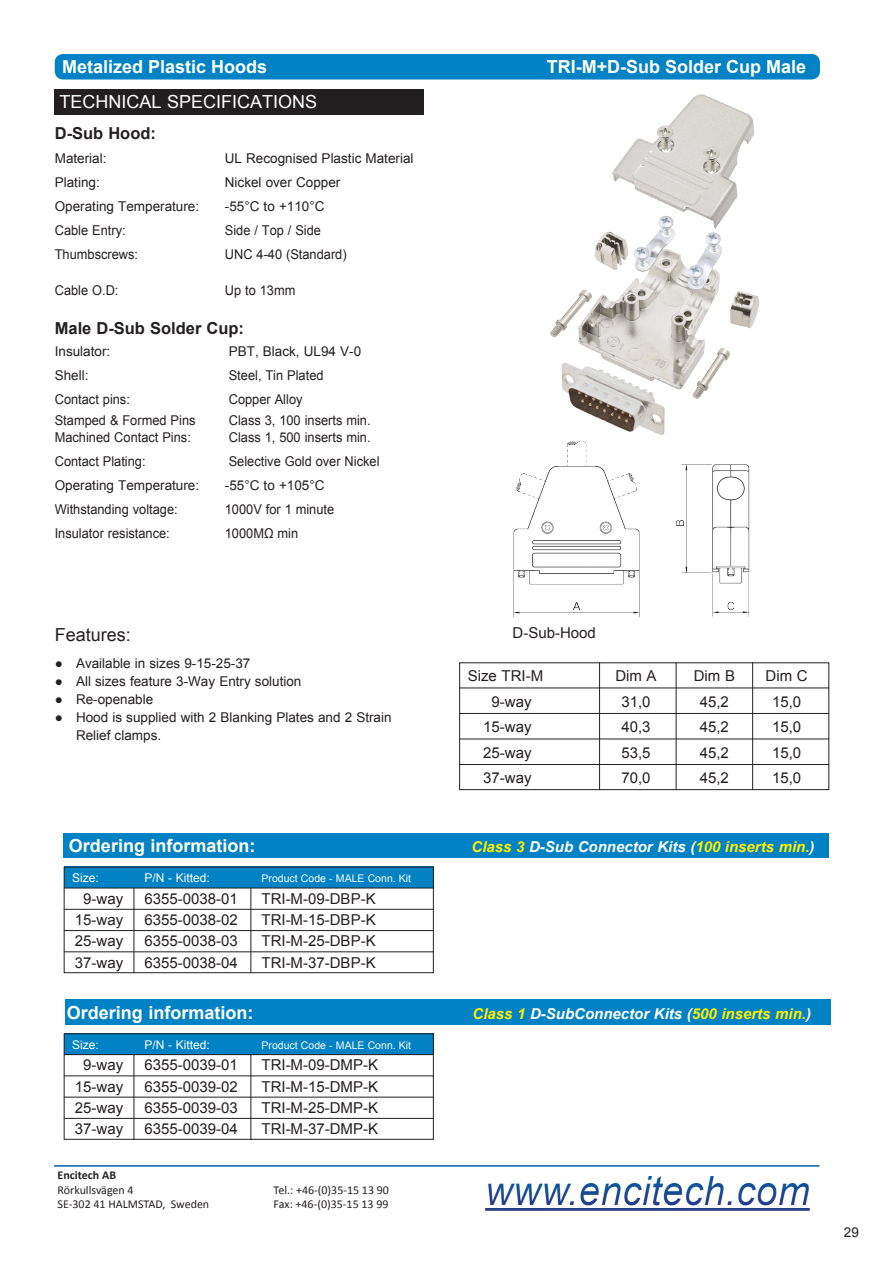
<style>
.page{position:relative;width:893px;height:1263px;background:#fff}
.page>*{position:absolute;margin:0;border:0;box-sizing:border-box;transform-origin:0 0}
.t1{font:italic 40.35px "Arial";letter-spacing:.01em;color:#253f8e;scale:.96 1}
.t2{font:700 18px "Arial";color:#fff}
.t3{font:18px "Arial";color:#fff}
.t4{font:18px "Arial";color:#231f20}
.t5{font:700 16.5px "Arial";color:#231f20}
.t6{font:15px "Arial";color:#231f20}
.t7{font:italic 700 15px "Arial";color:#fff101}
.t8{font:13.5px "Arial";color:#231f20}
.t9{font:13.5px "Arial";color:#231f20;scale:.95 1}
.t10{font:12px "Calibri";color:#231f20}
.t11{font:12px "Arial";color:#fff}
.t12{font:700 12px "Calibri";color:#231f20}
.t13{font:10.5px "Arial";color:#fff}
.s1{color:#fff}
</style>
<div class="page">
<div style="left:54px;top:89px;width:370px;height:26px;background:#231f20"></div>
<img style="left:550px;top:94px;width:209px;height:341px">
<div style="left:55px;top:54px;width:765px;height:26px;background:#0082c5;border-radius:9px"></div>
<div style="left:64px;top:1033px;width:370px;height:21px;background:#0082c5"></div>
<div style="left:64px;top:1033px;width:370px;height:107px;border:1px solid #231f20"></div>
<hr style="left:64px;top:1054px;width:370px;height:1px;background:#231f20">
<hr style="left:64px;top:1075px;width:370px;height:1px;background:#231f20">
<hr style="left:64px;top:1097px;width:370px;height:1px;background:#231f20">
<hr style="left:64px;top:1118px;width:370px;height:1px;background:#231f20">
<hr style="left:134px;top:1054px;width:1px;height:86px;background:#231f20">
<hr style="left:250px;top:1054px;width:1px;height:86px;background:#231f20">
<div style="left:459px;top:662px;width:370px;height:128px;background:#fff;border:1px solid #231f20"></div>
<hr style="left:459px;top:687px;width:370px;height:1px;background:#231f20">
<hr style="left:459px;top:713px;width:370px;height:1px;background:#231f20">
<hr style="left:459px;top:739px;width:370px;height:1px;background:#231f20">
<hr style="left:459px;top:764px;width:370px;height:1px;background:#231f20">
<hr style="left:752px;top:662px;width:1px;height:128px;background:#231f20">
<hr style="left:676px;top:662px;width:1px;height:128px;background:#231f20">
<hr style="left:599px;top:662px;width:1px;height:128px;background:#231f20">
<img style="left:513px;top:441px;width:237px;height:176px">
<div style="left:64px;top:833px;width:765px;height:24px;background:#0082c5"></div>
<div style="left:65px;top:1000px;width:765px;height:25px;background:#0082c5"></div>
<div style="left:64px;top:867px;width:370px;height:21px;background:#0082c5"></div>
<div style="left:64px;top:867px;width:370px;height:106px;border:1px solid #231f20"></div>
<hr style="left:64px;top:888px;width:370px;height:1px;background:#231f20">
<hr style="left:64px;top:909px;width:370px;height:1px;background:#231f20">
<hr style="left:64px;top:930px;width:370px;height:1px;background:#231f20">
<hr style="left:64px;top:951px;width:370px;height:1px;background:#231f20">
<hr style="left:134px;top:888px;width:1px;height:85px;background:#231f20">
<hr style="left:250px;top:888px;width:1px;height:85px;background:#231f20">
<hr style="left:54px;top:1165px;width:765px;height:1px;background:#0062a7">
<svg style="left:464px;top:1165px;width:356px;height:23px"></svg>
<div style="left:464px;top:1188px;width:374px;height:34px;background:#231f20;opacity:.18"></div>
<p class="t2" style="left:62px;top:55px;width:207px">Metalized Plastic Hoods</p>
<p class="t2" style="left:547px;top:55px;width:261px">TRI-M+D-Sub Solder Cup Male</p>
<p class="t3" style="left:60px;top:90px;width:259px">TECHNICAL SPECIFICATIONS</p>
<p class="t5" style="left:55px;top:122px;width:103px">D-Sub Hood:</p>
<p class="t8" style="left:55px;top:149px;width:53px">Material:</p>
<p class="t8" style="left:225px;top:149px;width:190px">UL Recognised Plastic Material</p>
<p class="t8" style="left:55px;top:173px;width:47px">Plating:</p>
<p class="t8" style="left:225px;top:173px;width:117px">Nickel over Copper</p>
<p class="t8" style="left:55px;top:197px;width:146px">Operating Temperature:</p>
<p class="t8" style="left:225px;top:197px;width:101px">-55°C to +110°C</p>
<p class="t9" style="left:55px;top:221px;width:76px">Cable Entry:</p>
<p class="t9" style="left:225px;top:221px;width:103px">Side / Top / Side</p>
<p class="t9" style="left:55px;top:245px;width:89px">Thumbscrews:</p>
<p class="t9" style="left:225px;top:245px;width:130px">UNC 4-40 (Standard)</p>
<p class="t9" style="left:55px;top:281px;width:69px">Cable O.D:</p>
<p class="t9" style="left:225px;top:281px;width:76px">Up to 13mm</p>
<p class="t5" style="left:55px;top:317px;width:191px">Male D-Sub Solder Cup:</p>
<p class="t8" style="left:55px;top:343px;width:57px">Insulator:</p>
<p class="t8" style="left:229px;top:343px;width:134px">PBT, Black, UL94 V-0</p>
<p class="t8" style="left:55px;top:367px;width:35px">Shell:</p>
<p class="t9" style="left:229px;top:367px;width:101px">Steel, Tin Plated</p>
<p class="t9" style="left:55px;top:391px;width:81px">Contact pins:</p>
<p class="t9" style="left:229px;top:391px;width:79px">Copper Alloy</p>
<p class="t9" style="left:55px;top:412px;width:150px">Stamped &amp; Formed Pins</p>
<p class="t9" style="left:229px;top:412px;width:151px">Class 3, 100 inserts min.</p>
<p class="t9" style="left:55px;top:428px;width:145px">Machined Contact Pins:</p>
<p class="t9" style="left:229px;top:428px;width:151px">Class 1, 500 inserts min.</p>
<p class="t9" style="left:55px;top:452px;width:97px">Contact Plating:</p>
<p class="t9" style="left:229px;top:452px;width:160px">Selective Gold over Nickel</p>
<p class="t8" style="left:55px;top:476px;width:146px">Operating Temperature:</p>
<p class="t8" style="left:225px;top:476px;width:101px">-55°C to +105°C</p>
<p class="t9" style="left:55px;top:500px;width:131px">Withstanding voltage:</p>
<p class="t9" style="left:225px;top:500px;width:117px">1000V for 1 minute</p>
<p class="t9" style="left:55px;top:524px;width:123px">Insulator resistance:</p>
<p class="t9" style="left:225px;top:524px;width:79px">1000MΩ min</p>
<p class="t4" style="left:55px;top:623px;width:78px">Features:</p>
<p class="t8" style="left:55px;top:654px;width:197px">● Available in sizes 9-15-25-37</p>
<p class="t8" style="left:55px;top:672px;width:248px">● All sizes feature 3-Way Entry solution</p>
<p class="t8" style="left:55px;top:690px;width:100px">● Re-openable</p>
<p class="t8" style="left:55px;top:708px;width:338px">● Hood is supplied with 2 Blanking Plates and 2 Strain</p>
<p class="t8" style="left:76px;top:726px;width:87px">Relief clamps.</p>
<p class="t6" style="left:513px;top:623px;width:85px">D-Sub-Hood</p>
<p class="t6" style="left:468px;top:666px;width:77px">Size TRI-M</p>
<p class="t6" style="left:615px;top:666px;width:43px">Dim A</p>
<p class="t6" style="left:694px;top:666px;width:43px">Dim B</p>
<p class="t6" style="left:766px;top:666px;width:44px">Dim C</p>
<p class="t6" style="left:491px;top:692px;width:42px">9-way</p>
<p class="t6" style="left:621px;top:692px;width:31px">31,0</p>
<p class="t6" style="left:700px;top:692px;width:31px">45,2</p>
<p class="t6" style="left:772px;top:692px;width:31px">15,0</p>
<p class="t6" style="left:483px;top:717px;width:50px">15-way</p>
<p class="t6" style="left:621px;top:717px;width:31px">40,3</p>
<p class="t6" style="left:700px;top:717px;width:31px">45,2</p>
<p class="t6" style="left:772px;top:717px;width:31px">15,0</p>
<p class="t6" style="left:483px;top:743px;width:50px">25-way</p>
<p class="t6" style="left:621px;top:743px;width:31px">53,5</p>
<p class="t6" style="left:700px;top:743px;width:31px">45,2</p>
<p class="t6" style="left:772px;top:743px;width:31px">15,0</p>
<p class="t6" style="left:483px;top:768px;width:50px">37-way</p>
<p class="t6" style="left:621px;top:768px;width:31px">70,0</p>
<p class="t6" style="left:700px;top:768px;width:31px">45,2</p>
<p class="t6" style="left:772px;top:768px;width:31px">15,0</p>
<p class="t2" style="left:69px;top:834px;width:188px">Ordering information:</p>
<p class="t7" style="left:471px;top:837px;width:344px">Class 3 <span class="s1">D-Sub Connector Kits (</span>100 inserts min.<span class="s1">)</span></p>
<p class="t11" style="left:72px;top:870px;width:28px">Size:</p>
<p class="t11" style="left:145px;top:870px;width:67px">P/N - Kitted:</p>
<p class="t13" style="left:261px;top:872px;width:151px">Product Code - MALE Conn. Kit</p>
<p class="t6" style="left:83px;top:889px;width:42px">9-way</p>
<p class="t6" style="left:145px;top:889px;width:95px">6355-0038-01</p>
<p class="t6" style="left:261px;top:889px;width:116px">TRI-M-09-DBP-K</p>
<p class="t6" style="left:75px;top:910px;width:50px">15-way</p>
<p class="t6" style="left:145px;top:910px;width:95px">6355-0038-02</p>
<p class="t6" style="left:261px;top:910px;width:116px">TRI-M-15-DBP-K</p>
<p class="t6" style="left:75px;top:931px;width:50px">25-way</p>
<p class="t6" style="left:145px;top:931px;width:95px">6355-0038-03</p>
<p class="t6" style="left:261px;top:931px;width:116px">TRI-M-25-DBP-K</p>
<p class="t6" style="left:75px;top:952px;width:50px">37-way</p>
<p class="t6" style="left:145px;top:952px;width:95px">6355-0038-04</p>
<p class="t6" style="left:261px;top:952px;width:116px">TRI-M-37-DBP-K</p>
<p class="t2" style="left:67px;top:1001px;width:188px">Ordering information:</p>
<p class="t7" style="left:473px;top:1004px;width:340px">Class 1 <span class="s1">D-SubConnector Kits (</span>500 inserts min.<span class="s1">)</span></p>
<p class="t11" style="left:72px;top:1037px;width:28px">Size:</p>
<p class="t11" style="left:145px;top:1037px;width:67px">P/N - Kitted:</p>
<p class="t13" style="left:261px;top:1038px;width:151px">Product Code - MALE Conn. Kit</p>
<p class="t6" style="left:83px;top:1055px;width:42px">9-way</p>
<p class="t6" style="left:145px;top:1055px;width:95px">6355-0039-01</p>
<p class="t6" style="left:261px;top:1055px;width:118px">TRI-M-09-DMP-K</p>
<p class="t6" style="left:75px;top:1076px;width:50px">15-way</p>
<p class="t6" style="left:145px;top:1076px;width:95px">6355-0039-02</p>
<p class="t6" style="left:261px;top:1076px;width:118px">TRI-M-15-DMP-K</p>
<p class="t6" style="left:75px;top:1098px;width:50px">25-way</p>
<p class="t6" style="left:145px;top:1098px;width:95px">6355-0039-03</p>
<p class="t6" style="left:261px;top:1098px;width:118px">TRI-M-25-DMP-K</p>
<p class="t6" style="left:75px;top:1119px;width:50px">37-way</p>
<p class="t6" style="left:145px;top:1119px;width:95px">6355-0039-04</p>
<p class="t6" style="left:261px;top:1119px;width:118px">TRI-M-37-DMP-K</p>
<p class="t12" style="left:58px;top:1167px;width:60px">Encitech AB</p>
<p class="t10" style="left:58px;top:1182px;width:78px">Rörkullsvägen 4</p>
<p class="t10" style="left:274px;top:1182px;width:117px">Tel.: +46-(0)35-15 13 90</p>
<p class="t10" style="left:58px;top:1196px;width:153px">SE-302 41 HALMSTAD, Sweden</p>
<p class="t10" style="left:274px;top:1196px;width:116px">Fax: +46-(0)35-15 13 99</p>
<h1 class="t1" style="left:485px;top:1165px;width:340px">www.encitech.com</h1>
<p class="t8" style="left:844px;top:1223px;width:17px">29</p>
</div>
